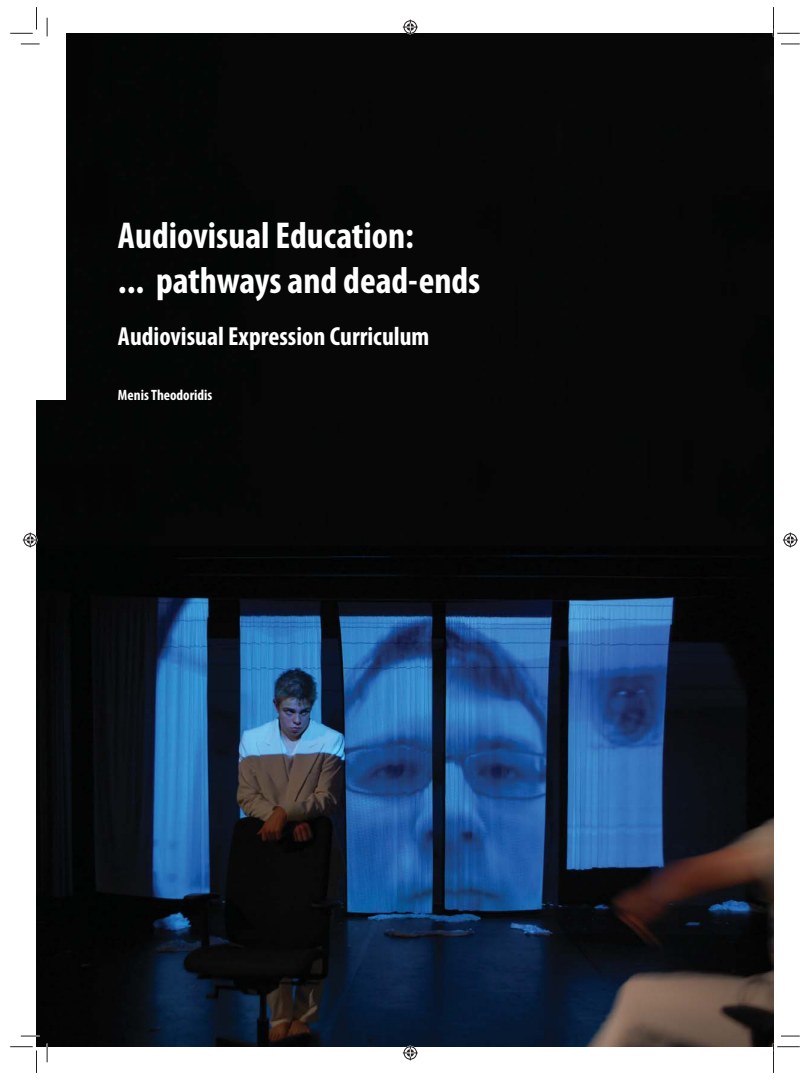
<style>
.page{position:relative;width:810px;height:1080px;background:#fff}
.page>*{position:absolute;margin:0;border:0;box-sizing:border-box;transform-origin:0 0}
.t1{font:700 condensed 37.5px/45px "Myriad Pro";color:#fff}
.t2{font:700 condensed 26.25px "Myriad Pro";color:#fff}
.t3{font:700 condensed 15px "Myriad Pro";color:#fff}
</style>
<div class="page">
<img style="left:36px;top:33px;width:738px;height:1014px">
<div style="left:36px;top:33px;width:30px;height:367px;background:#fff"></div>
<svg style="left:21px;top:43px;width:19px;height:2px"></svg>
<svg style="left:781px;top:43px;width:19px;height:2px"></svg>
<svg style="left:21px;top:1035px;width:19px;height:2px"></svg>
<svg style="left:781px;top:1035px;width:19px;height:2px"></svg>
<svg style="left:46px;top:18px;width:2px;height:18px"></svg>
<svg style="left:46px;top:1044px;width:2px;height:18px"></svg>
<svg style="left:10px;top:7px;width:27px;height:27px"></svg>
<svg style="left:10px;top:1046px;width:27px;height:27px"></svg>
<svg style="left:773px;top:7px;width:27px;height:29px"></svg>
<svg style="left:773px;top:1044px;width:27px;height:29px"></svg>
<svg style="left:403px;top:20px;width:15px;height:15px"></svg>
<svg style="left:403px;top:1045px;width:15px;height:15px"></svg>
<svg style="left:23px;top:532px;width:15px;height:16px"></svg>
<svg style="left:783px;top:532px;width:15px;height:16px"></svg>
<p class="t1" style="left:118px;top:216px;width:364px">Audiovisual Education:<br>... pathways and dead-ends</p>
<p class="t2" style="left:118px;top:326px;width:313px">Audiovisual Expression Curriculum</p>
<p class="t3" style="left:118px;top:389px;width:96px">Menis Theodoridis</p>
</div>
